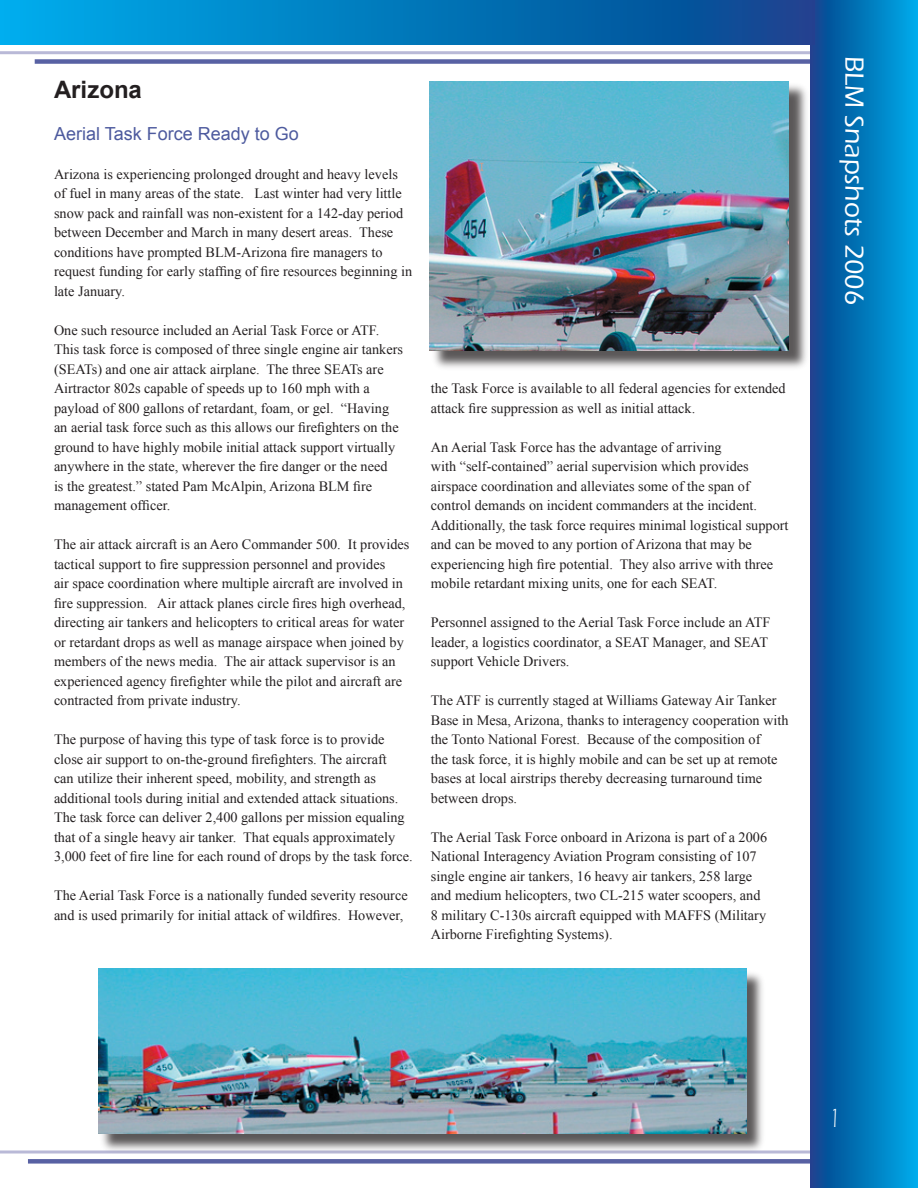
<style>
.page{position:relative;width:918px;height:1188px;background:#fff}
.page>*{position:absolute;margin:0;border:0;box-sizing:border-box;transform-origin:0 0}
.t1{font:500 27px "Eras ITC";color:#fff}
.t2{font:300 27px "Eras ITC";color:#fff}
.t3{font:700 24px "Arial";color:#231f20}
.t4{font:18px "Arial";color:#4d5a9e}
.t5{font:14.25px/19.5px "Times New Roman";color:#231f20}
</style>
<div class="page">
<hr style="left:0;top:51px;width:814px;height:3px;background:#b9b9d7">
<svg style="left:0;top:1150px;width:810px;height:4px"></svg>
<div style="left:35px;top:59px;width:782px;height:5px;background:#5861a3"></div>
<svg style="left:810px;top:0;width:108px;height:1188px;background:#0475b9"></svg>
<svg style="left:0;top:0;width:814px;height:44px;background:#0377bb"></svg>
<div style="left:28px;top:1159px;width:782px;height:5px;background:#5861a3"></div>
<div style="left:99px;top:969px;width:668px;height:186px;background:#231f20;opacity:.75"></div>
<img style="left:98px;top:969px;width:648px;height:165px">
<div style="left:430px;top:82px;width:380px;height:289px;background:#231f20;opacity:.75"></div>
<img style="left:430px;top:81px;width:359px;height:270px">
<h2 class="t3" style="left:54px;top:74px;width:90px">Arizona</h2>
<p class="t4" style="left:54px;top:121px;width:246px">Aerial Task Force Ready to Go</p>
<p class="t5" style="left:54px;top:164px;width:360px">Arizona is experiencing prolonged drought and heavy levels of fuel in many areas of the state. Last winter had very little snow pack and rainfall was non-existent for a 142-day period between December and March in many desert areas. These conditions have prompted BLM-Arizona fire managers to request funding for early staffing of fire resources beginning in late January.</p>
<p class="t5" style="left:54px;top:320px;width:351px">One such resource included an Aerial Task Force or ATF.<br>This task force is composed of three single engine air tankers (SEATs) and one air attack airplane. The three SEATs are Airtractor 802s capable of speeds up to 160 mph with a payload of 800 gallons of retardant, foam, or gel. “Having an aerial task force such as this allows our firefighters on the ground to have highly mobile initial attack support virtually anywhere in the state, wherever the fire danger or the need<br>is the greatest.” stated Pam McAlpin, Arizona BLM fire management officer.</p>
<p class="t5" style="left:54px;top:534px;width:357px">The air attack aircraft is an Aero Commander 500. It provides tactical support to fire suppression personnel and provides<br>air space coordination where multiple aircraft are involved in fire suppression. Air attack planes circle fires high overhead, directing air tankers and helicopters to critical areas for water or retardant drops as well as manage airspace when joined by members of the news media. The air attack supervisor is an experienced agency firefighter while the pilot and aircraft are contracted from private industry.</p>
<p class="t5" style="left:54px;top:729px;width:360px">The purpose of having this type of task force is to provide close air support to on-the-ground firefighters. The aircraft<br>can utilize their inherent speed, mobility, and strength as additional tools during initial and extended attack situations.<br>The task force can deliver 2,400 gallons per mission equaling that of a single heavy air tanker. That equals approximately 3,000 feet of fire line for each round of drops by the task force.</p>
<p class="t5" style="left:54px;top:885px;width:355px">The Aerial Task Force is a nationally funded severity resource and is used primarily for initial attack of wildfires. However,</p>
<p class="t5" style="left:431px;top:378px;width:356px">the Task Force is available to all federal agencies for extended attack fire suppression as well as initial attack.</p>
<p class="t5" style="left:431px;top:437px;width:359px">An Aerial Task Force has the advantage of arriving<br>with “self-contained” aerial supervision which provides airspace coordination and alleviates some of the span of control demands on incident commanders at the incident.<br>Additionally, the task force requires minimal logistical support and can be moved to any portion of Arizona that may be experiencing high fire potential. They also arrive with three mobile retardant mixing units, one for each SEAT.</p>
<p class="t5" style="left:431px;top:612px;width:341px">Personnel assigned to the Aerial Task Force include an ATF leader, a logistics coordinator, a SEAT Manager, and SEAT support Vehicle Drivers.</p>
<p class="t5" style="left:431px;top:690px;width:359px">The ATF is currently staged at Williams Gateway Air Tanker Base in Mesa, Arizona, thanks to interagency cooperation with the Tonto National Forest. Because of the composition of<br>the task force, it is highly mobile and can be set up at remote bases at local airstrips thereby decreasing turnaround time between drops.</p>
<p class="t5" style="left:431px;top:827px;width:338px">The Aerial Task Force onboard in Arizona is part of a 2006<br>National Interagency Aviation Program consisting of 107 single engine air tankers, 16 heavy air tankers, 258 large and medium helicopters, two CL-215 water scoopers, and 8 military C-130s aircraft equipped with MAFFS (Military Airborne Firefighting Systems).</p>
<h1 class="t1" style="left:870px;top:56px;width:251px;rotate:90deg">BLM Snapshots 2006</h1>
<h1 class="t2" style="left:827px;top:1103px;width:16px">1</h1>
</div>
